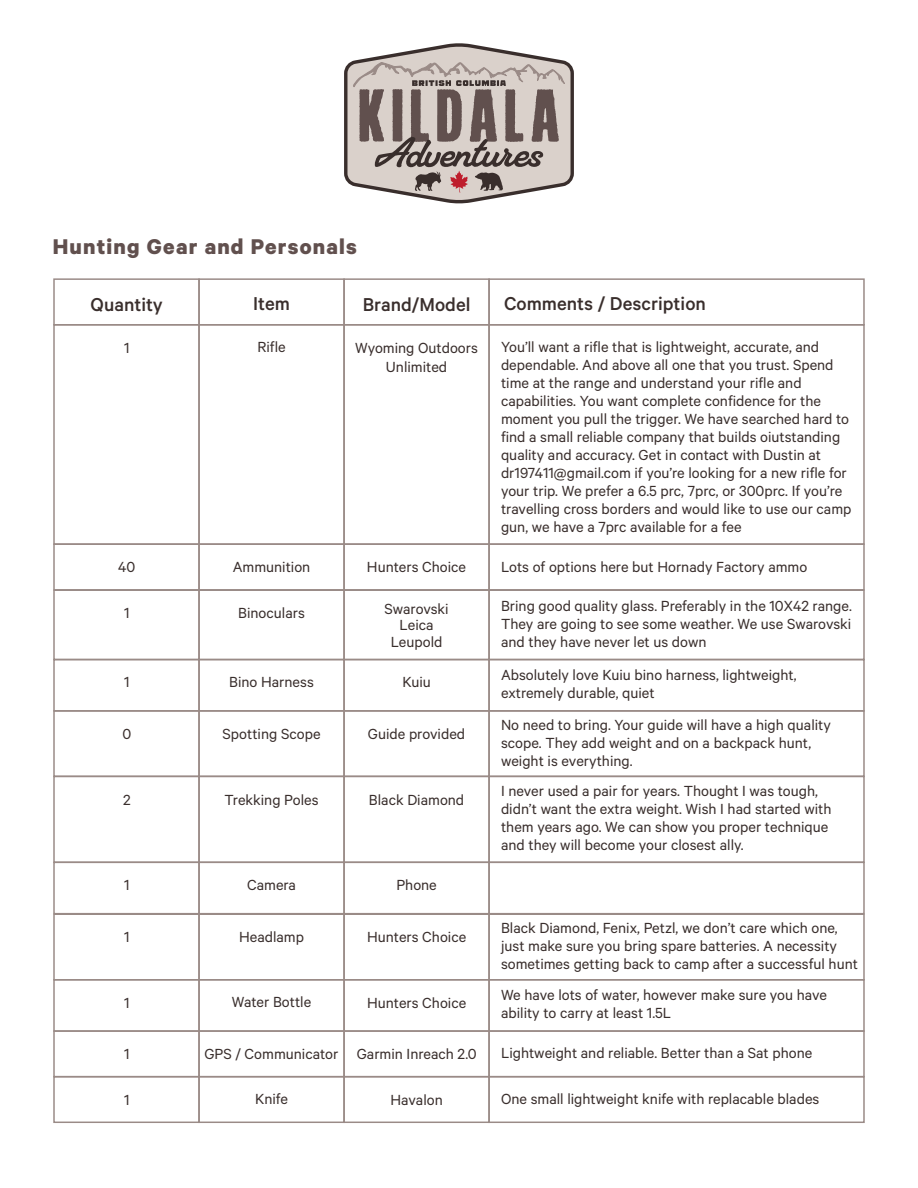
<style>
.page{position:relative;width:918px;height:1188px;background:#fff}
.page>*{position:absolute;margin:0;border:0;box-sizing:border-box;transform-origin:0 0}
.t1{font:700 24px "Calibre";letter-spacing:.05em;color:#61504e}
.t2{font:500 21px "Calibre";color:#392e2c}
.t3{font:16.5px/18px "Calibre";color:#392e2c}
</style>
<div class="page">
<div style="left:53px;top:278px;width:147px;height:48px;border:2px solid #9a8b87"></div>
<div style="left:198px;top:278px;width:147px;height:48px;border:2px solid #9a8b87"></div>
<div style="left:343px;top:278px;width:147px;height:48px;border:2px solid #9a8b87"></div>
<div style="left:488px;top:278px;width:377px;height:48px;border:2px solid #9a8b87"></div>
<div style="left:53px;top:324px;width:147px;height:221px;border:2px solid #9a8b87"></div>
<div style="left:198px;top:324px;width:147px;height:221px;border:2px solid #9a8b87"></div>
<div style="left:343px;top:324px;width:147px;height:221px;border:2px solid #9a8b87"></div>
<div style="left:488px;top:324px;width:377px;height:221px;border:2px solid #9a8b87"></div>
<div style="left:53px;top:543px;width:147px;height:48px;border:2px solid #9a8b87"></div>
<div style="left:198px;top:543px;width:147px;height:48px;border:2px solid #9a8b87"></div>
<div style="left:343px;top:543px;width:147px;height:48px;border:2px solid #9a8b87"></div>
<div style="left:488px;top:543px;width:377px;height:48px;border:2px solid #9a8b87"></div>
<div style="left:53px;top:589px;width:147px;height:71px;border:2px solid #9a8b87"></div>
<div style="left:198px;top:589px;width:147px;height:71px;border:2px solid #9a8b87"></div>
<div style="left:343px;top:589px;width:147px;height:71px;border:2px solid #9a8b87"></div>
<div style="left:488px;top:589px;width:377px;height:71px;border:2px solid #9a8b87"></div>
<div style="left:53px;top:659px;width:147px;height:53px;border:2px solid #9a8b87"></div>
<div style="left:198px;top:659px;width:147px;height:53px;border:2px solid #9a8b87"></div>
<div style="left:343px;top:659px;width:147px;height:53px;border:2px solid #9a8b87"></div>
<div style="left:488px;top:659px;width:377px;height:53px;border:2px solid #9a8b87"></div>
<div style="left:53px;top:710px;width:147px;height:67px;border:2px solid #9a8b87"></div>
<div style="left:198px;top:710px;width:147px;height:67px;border:2px solid #9a8b87"></div>
<div style="left:343px;top:710px;width:147px;height:67px;border:2px solid #9a8b87"></div>
<div style="left:488px;top:710px;width:377px;height:67px;border:2px solid #9a8b87"></div>
<div style="left:53px;top:776px;width:147px;height:87px;border:2px solid #9a8b87"></div>
<div style="left:198px;top:776px;width:147px;height:87px;border:2px solid #9a8b87"></div>
<div style="left:343px;top:776px;width:147px;height:87px;border:2px solid #9a8b87"></div>
<div style="left:488px;top:776px;width:377px;height:87px;border:2px solid #9a8b87"></div>
<svg style="left:344px;top:43px;width:230px;height:161px;background:#b3a9a5"></svg>
<div style="left:53px;top:862px;width:147px;height:52px;border:2px solid #9a8b87"></div>
<div style="left:198px;top:862px;width:147px;height:52px;border:2px solid #9a8b87"></div>
<div style="left:343px;top:862px;width:147px;height:52px;border:2px solid #9a8b87"></div>
<div style="left:488px;top:862px;width:377px;height:52px;border:2px solid #9a8b87"></div>
<div style="left:53px;top:914px;width:147px;height:67px;border:2px solid #9a8b87"></div>
<div style="left:198px;top:914px;width:147px;height:67px;border:2px solid #9a8b87"></div>
<div style="left:343px;top:914px;width:147px;height:67px;border:2px solid #9a8b87"></div>
<div style="left:488px;top:914px;width:377px;height:67px;border:2px solid #9a8b87"></div>
<div style="left:53px;top:979px;width:147px;height:53px;border:2px solid #9a8b87"></div>
<div style="left:198px;top:979px;width:147px;height:53px;border:2px solid #9a8b87"></div>
<div style="left:343px;top:979px;width:147px;height:53px;border:2px solid #9a8b87"></div>
<div style="left:488px;top:979px;width:377px;height:53px;border:2px solid #9a8b87"></div>
<div style="left:53px;top:1030px;width:147px;height:47px;border:2px solid #9a8b87"></div>
<div style="left:198px;top:1030px;width:147px;height:47px;border:2px solid #9a8b87"></div>
<div style="left:343px;top:1030px;width:147px;height:47px;border:2px solid #9a8b87"></div>
<div style="left:488px;top:1030px;width:377px;height:47px;border:2px solid #9a8b87"></div>
<div style="left:53px;top:1076px;width:147px;height:47px;border:2px solid #9a8b87"></div>
<div style="left:198px;top:1076px;width:147px;height:47px;border:2px solid #9a8b87"></div>
<div style="left:343px;top:1076px;width:147px;height:47px;border:2px solid #9a8b87"></div>
<div style="left:488px;top:1076px;width:377px;height:47px;border:2px solid #9a8b87"></div>
<h1 class="t1" style="left:53px;top:232px;width:306px">Hunting Gear and Personals</h1>
<p class="t2" style="left:91px;top:292px;width:74px">Quantity</p>
<p class="t2" style="left:253px;top:291px;width:38px">Item</p>
<p class="t2" style="left:363px;top:292px;width:109px">Brand/Model</p>
<p class="t2" style="left:504px;top:291px;width:203px">Comments / Description</p>
<p class="t3" style="left:124px;top:338px;width:7px">1</p>
<p class="t3" style="left:257px;top:338px;width:30px">Rifle</p>
<p class="t3" style="left:355px;top:337px;width:124px;line-height:19.8px;text-align:center">Wyoming Outdoors<br>Unlimited</p>
<p class="t3" style="left:501px;top:337px;width:352px">You’ll want a rifle that is lightweight, accurate, and dependable. And above all one that you trust. Spend time at the range and understand your rifle and capabilities. You want complete confidence for the moment you pull the trigger. We have searched hard to find a small reliable company that builds oiutstanding quality and accuracy. Get in contact with Dustin at dr197411@gmail.com if you’re looking for a new rifle for your trip. We prefer a 6.5 prc, 7prc, or 300prc. If you’re travelling cross borders and would like to use our camp gun, we have a 7prc available for a fee</p>
<p class="t3" style="left:118px;top:557px;width:19px">40</p>
<p class="t3" style="left:233px;top:557px;width:79px">Ammunition</p>
<p class="t3" style="left:367px;top:557px;width:101px">Hunters Choice</p>
<p class="t3" style="left:501px;top:557px;width:308px">Lots of options here but Hornady Factory ammo</p>
<p class="t3" style="left:124px;top:603px;width:7px">1</p>
<p class="t3" style="left:238px;top:603px;width:68px">Binoculars</p>
<p class="t3" style="left:384px;top:600px;width:66px;line-height:16.5px;text-align:center">Swarovski<br>Leica<br>Leupold</p>
<p class="t3" style="left:501px;top:596px;width:352px;text-align:justify">Bring good quality glass. Preferably in the 10X42 range.<br>They are going to see some weather. We use Swarovski and they have never let us down</p>
<p class="t3" style="left:124px;top:673px;width:7px">1</p>
<p class="t3" style="left:229px;top:672px;width:86px">Bino Harness</p>
<p class="t3" style="left:402px;top:673px;width:30px">Kuiu</p>
<p class="t3" style="left:501px;top:665px;width:297px">Absolutely love Kuiu bino harness, lightweight, extremely durable, quiet</p>
<p class="t3" style="left:122px;top:724px;width:10px">0</p>
<p class="t3" style="left:223px;top:724px;width:99px">Spotting Scope</p>
<p class="t3" style="left:368px;top:724px;width:99px">Guide provided</p>
<p class="t3" style="left:501px;top:715px;width:331px">No need to bring. Your guide will have a high quality scope. They add weight and on a backpack hunt, weight is everything.</p>
<p class="t3" style="left:123px;top:790px;width:9px">2</p>
<p class="t3" style="left:225px;top:790px;width:95px">Trekking Poles</p>
<p class="t3" style="left:369px;top:790px;width:97px">Black Diamond</p>
<p class="t3" style="left:501px;top:781px;width:332px">I never used a pair for years. Thought I was tough, didn’t want the extra weight. Wish I had started with them years ago. We can show you proper technique and they will become your closest ally.</p>
<p class="t3" style="left:124px;top:876px;width:7px">1</p>
<p class="t3" style="left:247px;top:875px;width:50px">Camera</p>
<p class="t3" style="left:396px;top:876px;width:42px">Phone</p>
<p class="t3" style="left:124px;top:927px;width:7px">1</p>
<p class="t3" style="left:239px;top:927px;width:66px">Headlamp</p>
<p class="t3" style="left:367px;top:927px;width:101px">Hunters Choice</p>
<p class="t3" style="left:501px;top:918px;width:358px">Black Diamond, Fenix, Petzl, we don’t care which one, just make sure you bring spare batteries. A necessity sometimes getting back to camp after a successful hunt</p>
<p class="t3" style="left:124px;top:993px;width:7px">1</p>
<p class="t3" style="left:232px;top:993px;width:81px">Water Bottle</p>
<p class="t3" style="left:367px;top:993px;width:101px">Hunters Choice</p>
<p class="t3" style="left:501px;top:985px;width:328px">We have lots of water, however make sure you have ability to carry at least 1.5L</p>
<p class="t3" style="left:124px;top:1044px;width:7px">1</p>
<p class="t3" style="left:204px;top:1044px;width:274px">GPS / Communicator Garmin Inreach 2.0</p>
<p class="t3" style="left:501px;top:1044px;width:313px">Lightweight and reliable. Better than a Sat phone</p>
<p class="t3" style="left:124px;top:1090px;width:7px">1</p>
<p class="t3" style="left:255px;top:1090px;width:35px">Knife</p>
<p class="t3" style="left:391px;top:1090px;width:54px">Havalon</p>
<p class="t3" style="left:501px;top:1089px;width:320px">One small lightweight knife with replacable blades</p>
</div>
